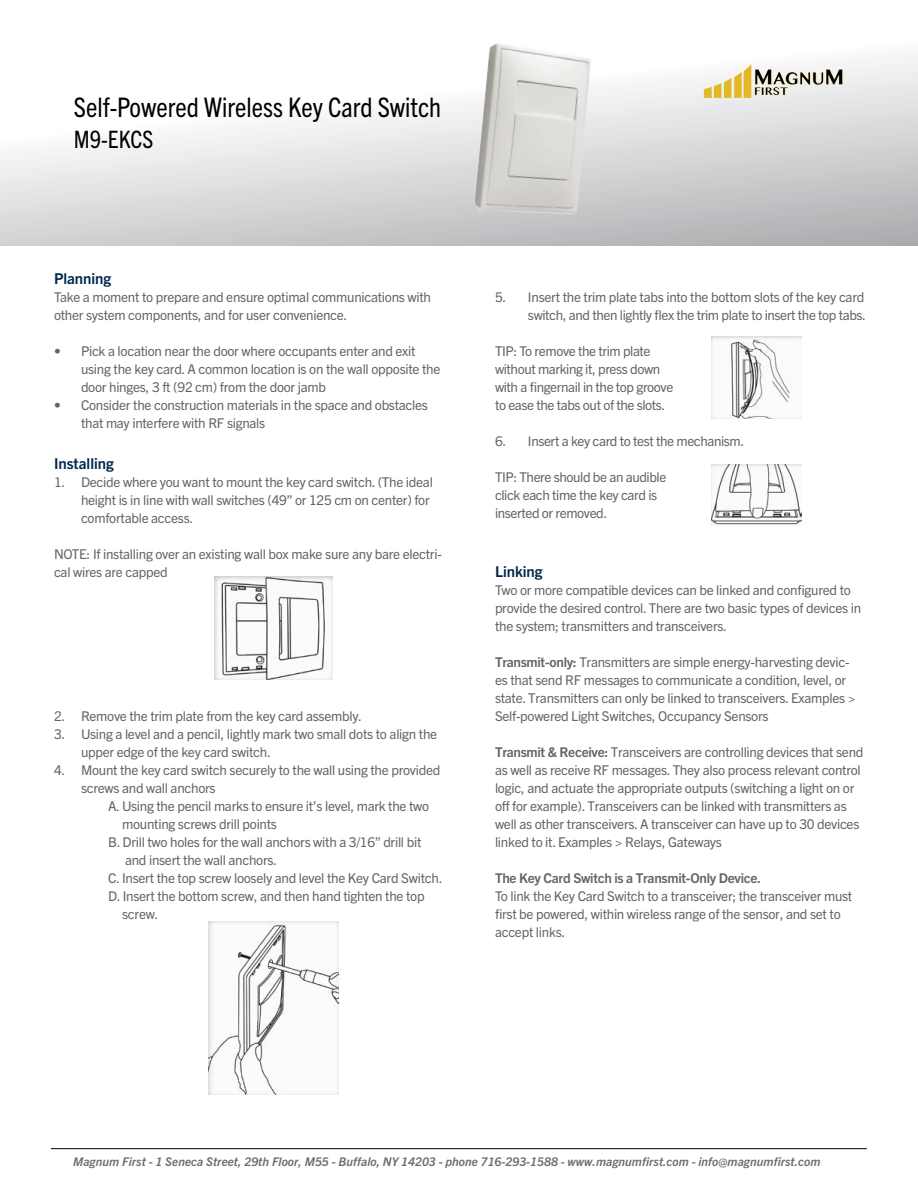
<style>
.page{position:relative;width:918px;height:1188px;background:#fff}
.page>*{position:absolute;margin:0;border:0;box-sizing:border-box;transform-origin:0 0}
.t1{font:condensed 27px "Trade Gothic Next LT Pro";color:#020202}
.t2{font:condensed 24px "Trade Gothic Next LT Pro";color:#020202}
.t3{font:700 15px "Trade Gothic Next LT Pro";color:#00274d}
.t4{font:13.5px/18px "Trade Gothic Next LT Pro";letter-spacing:-.02em;color:#636466}
.t5{font:700 13.5px "Trade Gothic Next LT Pro";letter-spacing:-.02em;color:#636466}
.t6{font:italic 700 12px "Trade Gothic Next LT Pro";letter-spacing:.005em;color:#6d6e71}
.s1{font-weight:700}
</style>
<div class="page">
<hr style="left:51px;top:1148px;width:816px;height:1px;background:#000">
<img style="left:214px;top:576px;width:119px;height:104px">
<img style="left:208px;top:922px;width:131px;height:173px">
<img style="left:711px;top:337px;width:90px;height:81px">
<img style="left:711px;top:464px;width:90px;height:61px">
<svg style="left:0;top:56px;width:918px;height:189px"></svg>
<img style="left:457px;top:43px;width:152px;height:184px">
<img style="left:698px;top:60px;width:153px;height:44px">
<h1 class="t1" style="left:74px;top:89px;width:369px">Self-Powered Wireless Key Card Switch</h1>
<h2 class="t2" style="left:74px;top:123px;width:81px">M9-EKCS</h2>
<p class="t3" style="left:54px;top:268px;width:59px">Planning</p>
<p class="t4" style="left:54px;top:288px;width:379px">Take a moment to prepare and ensure optimal communications with other system components, and for user convenience.</p>
<p class="t4" style="left:81px;top:342px;width:361px;text-indent:-27px">• Pick a location near the door where occupants enter and exit using the key card. A common location is on the wall opposite the door hinges, 3 ft (92 cm) from the door jamb</p>
<p class="t4" style="left:81px;top:396px;width:349px;text-indent:-27px">• Consider the construction materials in the space and obstacles that may interfere with RF signals</p>
<p class="t3" style="left:54px;top:453px;width:61px">Installing</p>
<p class="t4" style="left:81px;top:472px;width:353px;text-indent:-27px">1. Decide where you want to mount the key card switch. (The ideal height is in line with wall switches (49” or 125 cm on center) for comfortable access.</p>
<p class="t4" style="left:54px;top:544px;width:389px">NOTE: If installing over an existing wall box make sure any bare electri&shy;cal wires are capped</p>
<p class="t4" style="left:54px;top:706px;width:309px">2. Remove the trim plate from the key card assembly.</p>
<p class="t4" style="left:81px;top:724px;width:358px;text-indent:-27px">3. Using a level and a pencil, lightly mark two small dots to align the upper edge of the key card switch.</p>
<p class="t4" style="left:81px;top:760px;width:361px;text-indent:-27px">4. Mount the key card switch securely to the wall using the provided screws and wall anchors</p>
<p class="t4" style="left:108px;top:796px;width:323px">A. Using the pencil marks to ensure it’s level, mark the two</p>
<p class="t4" style="left:122px;top:814px;width:156px">mounting screws drill points</p>
<p class="t4" style="left:108px;top:832px;width:315px">B. Drill two holes for the wall anchors with a 3/16” drill bit</p>
<p class="t4" style="left:125px;top:850px;width:154px">and insert the wall anchors.</p>
<p class="t4" style="left:108px;top:868px;width:336px">C. Insert the top screw loosely and level the Key Card Switch.</p>
<p class="t4" style="left:108px;top:886px;width:318px">D. Insert the bottom screw, and then hand tighten the top</p>
<p class="t4" style="left:122px;top:904px;width:38px">screw.</p>
<p class="t4" style="left:495px;top:288px;width:373px;text-align:right">5. Insert the trim plate tabs into the bottom slots of the key card switch, and then lightly flex the trim plate to insert the top tabs.</p>
<p class="t4" style="left:495px;top:342px;width:180px">TIP: To remove the trim plate without marking it, press down with a fingernail in the top groove to ease the tabs out of the slots.</p>
<p class="t4" style="left:495px;top:432px;width:251px">6. Insert a key card to test the mechanism.</p>
<p class="t4" style="left:495px;top:468px;width:173px">TIP: There should be an audible click each time the key card is inserted or removed.</p>
<p class="t3" style="left:495px;top:561px;width:49px">Linking</p>
<p class="t4" style="left:495px;top:580px;width:368px">Two or more compatible devices can be linked and configured to provide the desired control. There are two basic types of devices in the system; transmitters and transceivers.</p>
<p class="t4" style="left:495px;top:652px;width:362px"><span class="s1">Transmit-only:</span> Transmitters are simple energy-harvesting devic&shy;es that send RF messages to communicate a condition, level, or state. Transmitters can only be linked to transceivers. Examples &gt; Self-powered Light Switches, Occupancy Sensors</p>
<p class="t4" style="left:495px;top:742px;width:370px"><span class="s1">Transmit &amp; Receive:</span> Transceivers are controlling devices that send as well as receive RF messages. They also process relevant control logic, and actuate the appropriate outputs (switching a light on or off for example). Transceivers can be linked with transmitters as well as other transceivers. A transceiver can have up to 30 devices linked to it. Examples &gt; Relays, Gateways</p>
<p class="t5" style="left:495px;top:869px;width:268px">The Key Card Switch is a Transmit-Only Device.</p>
<p class="t4" style="left:495px;top:886px;width:359px">To link the Key Card Switch to a transceiver; the transceiver must first be powered, within wireless range of the sensor, and set to accept links.</p>
<p class="t6" style="left:73px;top:1154px;width:749px">Magnum First - 1 Seneca Street, 29th Floor, M55 - Buffalo, NY 14203 - phone 716-293-1588 - www.magnumfirst.com - info@magnumfirst.com</p>
</div>
